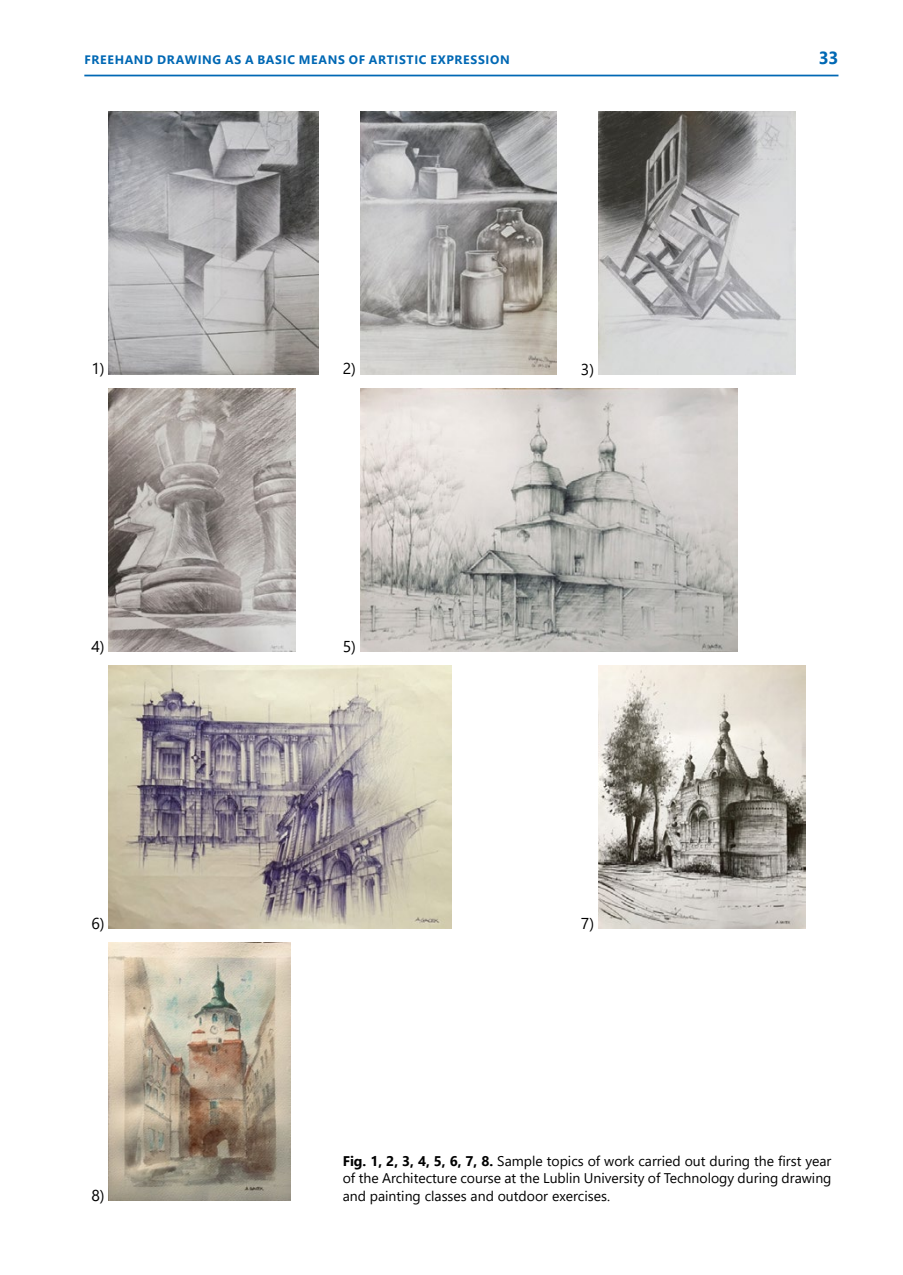
<style>
.page{position:relative;width:903px;height:1275px;background:#fff}
.page>*{position:absolute;margin:0;border:0;box-sizing:border-box;transform-origin:0 0}
.t1{font:700 17.5px "Segoe UI";color:#0068b4}
.t2{font:15.75px "Segoe UI";color:#000}
.t3{font:14px/17.5px "Segoe UI";color:#000;text-align:justify}
.t4{font:700 12.25px "Segoe UI";letter-spacing:.055em;color:#0068b4}
.s1{font-weight:700}
</style>
<div class="page">
<hr style="left:84px;top:75px;width:754px;height:1px;background:#0068b4">
<img style="left:109px;top:111px;width:209px;height:263px">
<img style="left:360px;top:111px;width:196px;height:263px">
<img style="left:598px;top:111px;width:198px;height:264px">
<img style="left:109px;top:389px;width:186px;height:263px">
<img style="left:360px;top:389px;width:377px;height:263px">
<img style="left:109px;top:666px;width:342px;height:262px">
<img style="left:598px;top:666px;width:207px;height:262px">
<img style="left:109px;top:942px;width:182px;height:258px">
<p class="t4" style="left:85px;top:49px;width:416px">FREEHAN D DRAWING AS A BASIC MEAN S OF ARTISTIC EXPRESSION</p>
<p class="t1" style="left:819px;top:42px;width:21px">33</p>
<p class="t2" style="left:91px;top:354px;width:15px">1)</p>
<p class="t2" style="left:343px;top:354px;width:15px">2)</p>
<p class="t2" style="left:581px;top:354px;width:15px">3)</p>
<p class="t2" style="left:91px;top:631px;width:15px">4)</p>
<p class="t2" style="left:343px;top:631px;width:15px">5)</p>
<p class="t2" style="left:91px;top:908px;width:15px">6)</p>
<p class="t2" style="left:581px;top:908px;width:15px">7)</p>
<p class="t2" style="left:91px;top:1180px;width:15px">8)</p>
<p class="t3" style="left:343px;top:1150px;width:490px"><span class="s1">FIG. 1, 2, 3, 4, 5, 6, 7, 8.</span> Sample topics of work carried out during the first year of the Architecture course at the Lublin University of Technology during drawing and painting classes and outdoor exercises.</p>
</div>
